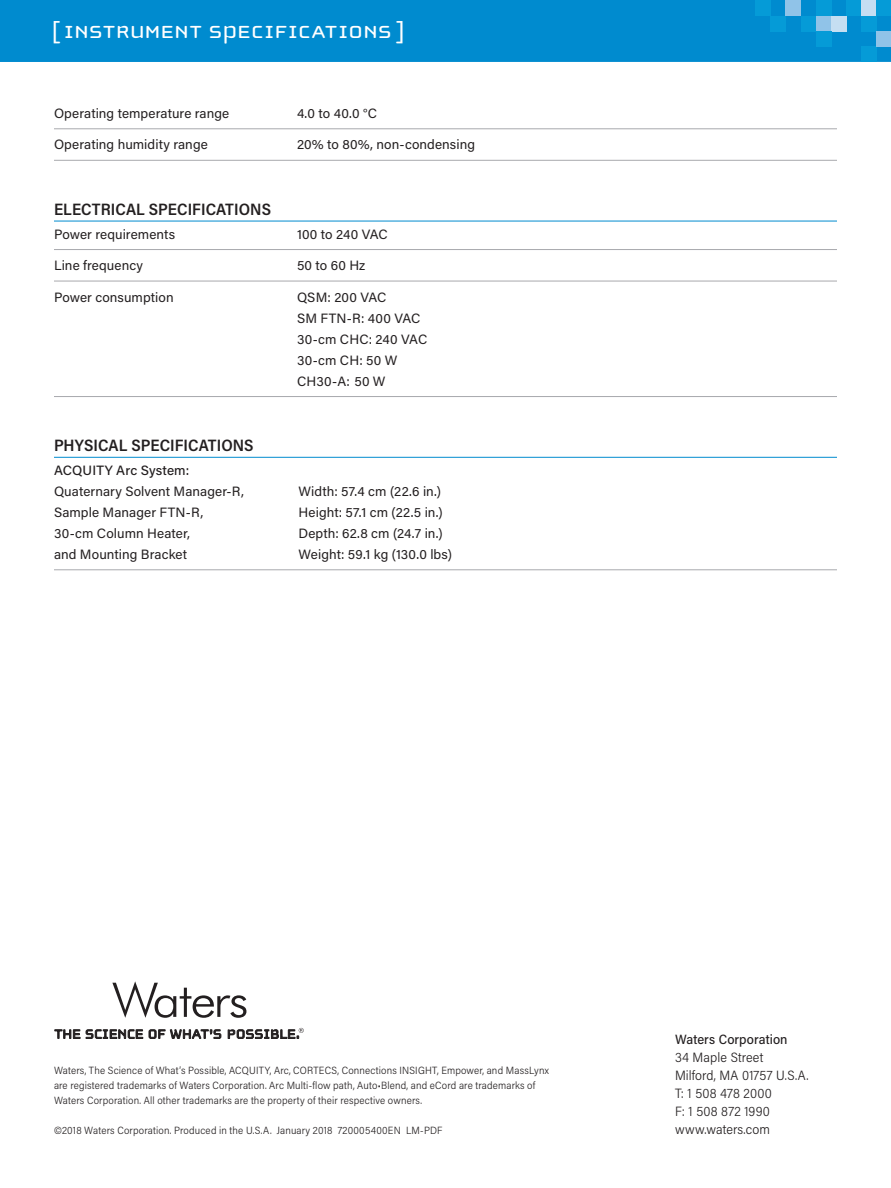
<style>
.page{position:relative;width:891px;height:1188px;background:#fff}
.page>*{position:absolute;margin:0;border:0;box-sizing:border-box;transform-origin:0 0}
.t1{font:25.5px "Cholla Unicase";letter-spacing:.015em;color:#fff;scale:1.1 1}
.t2{font:600 16.5px "Acumin Pro Semi Cond";color:#231f20}
.t3{font:13.5px/21px "Acumin Pro";letter-spacing:.005em;color:#231f20}
.t4{font:300 13.5px/18px "Acumin Pro Semi Cond";letter-spacing:.01em;color:#231f20}
.t5{font:500 13.5px "Acumin Pro Semi Cond";letter-spacing:.005em;color:#231f20}
.t6{font:500 13.5px "Acumin Pro";letter-spacing:.01em;color:#231f20}
.t7{font:300 10.5px/15px "Acumin Pro Semi Cond";letter-spacing:.015em;color:#231f20}
</style>
<div class="page">
<div style="left:0;top:0;width:891px;height:62px;background:#008bcf"></div>
<div style="left:755px;top:0;width:15px;height:16px;background:#059bd7"></div>
<div style="left:861px;top:47px;width:15px;height:15px;background:#059bd7"></div>
<div style="left:770px;top:16px;width:16px;height:15px;background:#059bd7"></div>
<div style="left:786px;top:0;width:15px;height:16px;background:#90c3e8"></div>
<div style="left:801px;top:16px;width:15px;height:15px;background:#059bd7"></div>
<div style="left:816px;top:16px;width:16px;height:15px;background:#90c3e8"></div>
<div style="left:832px;top:16px;width:15px;height:15px;background:#c5def2"></div>
<div style="left:816px;top:0;width:16px;height:16px;background:#059bd7"></div>
<div style="left:816px;top:31px;width:16px;height:16px;background:#059bd7"></div>
<div style="left:861px;top:0;width:15px;height:16px;background:#c5def2"></div>
<div style="left:847px;top:0;width:14px;height:16px;background:#059bd7"></div>
<div style="left:876px;top:0;width:15px;height:16px;background:#059bd7"></div>
<div style="left:861px;top:16px;width:15px;height:15px;background:#059bd7"></div>
<div style="left:876px;top:31px;width:15px;height:16px;background:#90c3e8"></div>
<svg style="left:55px;top:1029px;width:88px;height:10px"></svg>
<svg style="left:149px;top:1029px;width:72px;height:10px"></svg>
<svg style="left:228px;top:1028px;width:76px;height:11px"></svg>
<svg style="left:112px;top:981px;width:134px;height:37px"></svg>
<hr style="left:54px;top:128px;width:783px;height:1px;background:#a8a9ad">
<hr style="left:54px;top:160px;width:783px;height:1px;background:#a8a9ad">
<hr style="left:54px;top:221px;width:783px;height:1px;background:#008bcf">
<hr style="left:54px;top:249px;width:783px;height:1px;background:#a8a9ad">
<hr style="left:54px;top:281px;width:783px;height:1px;background:#a8a9ad">
<hr style="left:54px;top:396px;width:783px;height:1px;background:#a8a9ad">
<hr style="left:54px;top:457px;width:783px;height:1px;background:#008bcf">
<hr style="left:54px;top:569px;width:783px;height:1px;background:#a8a9ad">
<h1 class="t1" style="left:52px;top:19px;width:323px">[ INSTRUMENT SPECIFICATIONS ]</h1>
<p class="t3" style="left:54px;top:102px;width:177px">Operating temperature range</p>
<p class="t3" style="left:297px;top:102px;width:82px">4.0 to 40.0 °C</p>
<p class="t3" style="left:54px;top:134px;width:155px">Operating humidity range</p>
<p class="t3" style="left:297px;top:134px;width:180px">20% to 80%, non-condensing</p>
<p class="t2" style="left:54px;top:197px;width:219px">ELECTRICAL SPECIFICATIONS</p>
<p class="t3" style="left:54px;top:223px;width:123px">Power requirements</p>
<p class="t3" style="left:297px;top:223px;width:92px">100 to 240 VAC</p>
<p class="t3" style="left:54px;top:254px;width:90px">Line frequency</p>
<p class="t3" style="left:297px;top:254px;width:70px">50 to 60 Hz</p>
<p class="t3" style="left:54px;top:286px;width:121px">Power consumption</p>
<p class="t3" style="left:297px;top:286px;width:132px">QSM: 200 VAC<br>SM FTN-R: 400 VAC<br>30-cm CHC: 240 VAC<br>30-cm CH: 50 W<br>CH30-A: 50 W</p>
<p class="t2" style="left:54px;top:434px;width:201px">PHYSICAL SPECIFICATIONS</p>
<p class="t6" style="left:54px;top:461px;width:137px">ACQUITY Arc System:</p>
<p class="t3" style="left:54px;top:480px;width:191px">Quaternary Solvent Manager-R,</p>
<p class="t3" style="left:298px;top:480px;width:144px">Width: 57.4 cm (22.6 in.)</p>
<p class="t3" style="left:54px;top:501px;width:151px">Sample Manager FTN-R,</p>
<p class="t3" style="left:298px;top:501px;width:146px">Height: 57.1 cm (22.5 in.)</p>
<p class="t3" style="left:54px;top:522px;width:138px">30-cm Column Heater,</p>
<p class="t3" style="left:298px;top:522px;width:146px">Depth: 62.8 cm (24.7 in.)</p>
<p class="t3" style="left:54px;top:543px;width:134px">and Mounting Bracket</p>
<p class="t3" style="left:298px;top:543px;width:155px">Weight: 59.1 kg (130.0 lbs)</p>
<p class="t7" style="left:54px;top:1062px;width:496px">Waters, The Science of What’s Possible, ACQUITY, Arc, CORTECS, Connections INSIGHT, Empower, and MassLynx are registered trademarks of Waters Corporation. Arc Multi-flow path, Auto•Blend, and eCord are trademarks of<br>Waters Corporation. All other trademarks are the property of their respective owners.</p>
<p class="t7" style="left:54px;top:1122px;width:390px">©2018 Waters Corporation. Produced in the U.S.A. January 2018 720005400EN LM-PDF</p>
<p class="t5" style="left:675px;top:1030px;width:114px">Waters Corporation</p>
<p class="t4" style="left:675px;top:1048px;width:135px">34 Maple Street<br>Milford, MA 01757 U.S.A.<br>T: 1 508 478 2000<br>F: 1 508 872 1990 www.waters.com</p>
</div>
